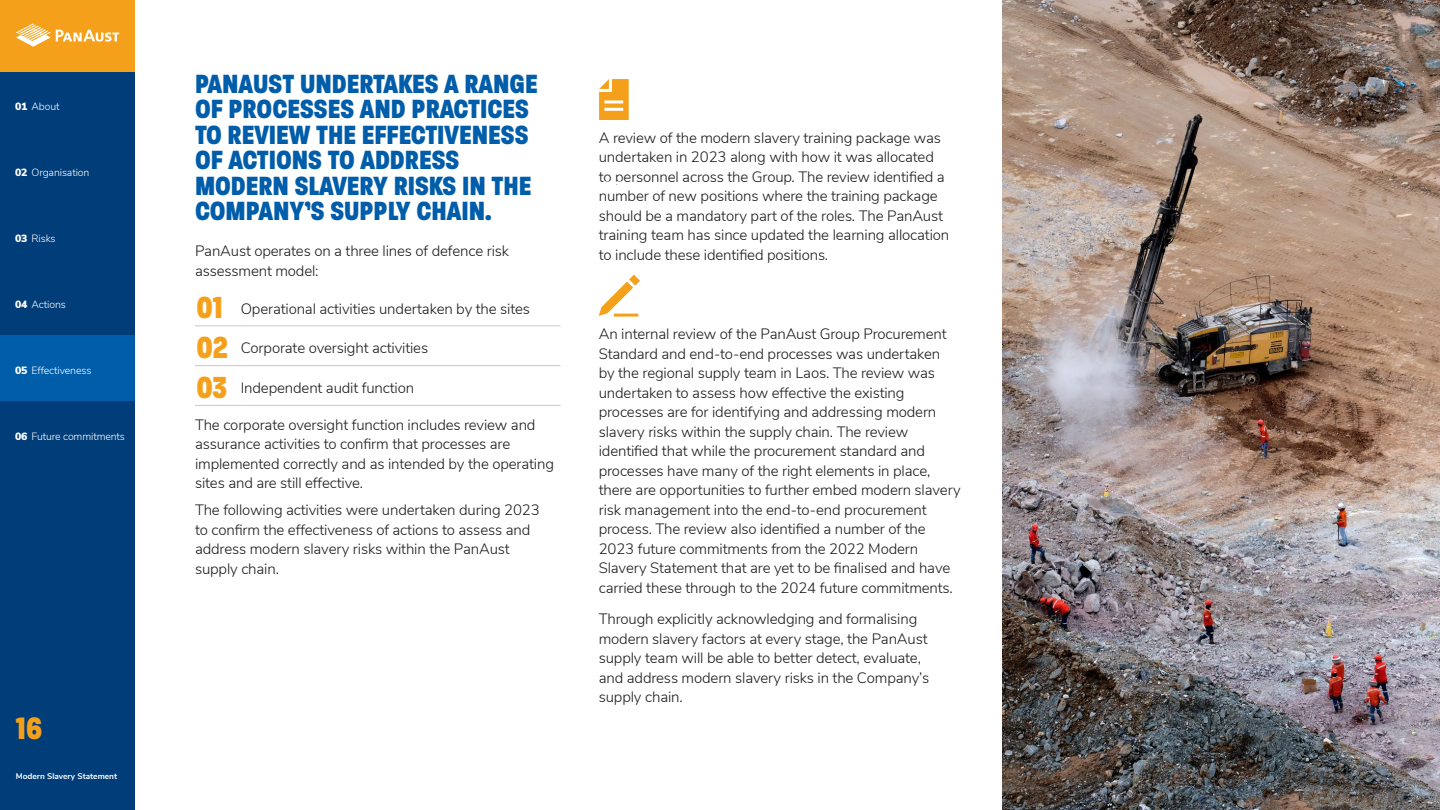
<style>
.page{position:relative;width:1440px;height:810px;background:#fff}
.page>*{position:absolute;margin:0;border:0;box-sizing:border-box;transform-origin:0 0}
.t1{font:800 33.45px "Paralucent Condensed";color:#f5a01a}
.t2{font:800 28.5px/25.5px "Paralucent Condensed";color:#005daa}
.t3{font:300 15px/19.5px "Nunito Sans";letter-spacing:-.01em;color:#1a1a1a}
.t4{font:300 10.5px "Nunito Sans";letter-spacing:-.01em;color:#fff}
.t5{font:700 8.25px "Nunito Sans";color:#fff}
.s1{font-weight:900}
.s2{font-family:"Paralucent Condensed";font-weight:800;font-size:33px;color:#f5a01a}
</style>
<div class="page">
<div style="left:0;top:0;width:135px;height:810px;background:#003d79"></div>
<div style="left:0;top:0;width:135px;height:71px;background:#f5a01a"></div>
<div style="left:0;top:335px;width:135px;height:66px;background:#005daa"></div>
<svg style="left:16px;top:24px;width:103px;height:23px"></svg>
<hr style="left:195px;top:326px;width:46px;height:1px;background:#c8c8ca">
<hr style="left:241px;top:326px;width:319px;height:1px;background:#c8c8ca">
<hr style="left:195px;top:365px;width:46px;height:1px;background:#c8c8ca">
<hr style="left:241px;top:365px;width:319px;height:1px;background:#c8c8ca">
<hr style="left:195px;top:405px;width:46px;height:1px;background:#c8c8ca">
<hr style="left:241px;top:405px;width:319px;height:1px;background:#c8c8ca">
<svg style="left:599px;top:79px;width:30px;height:41px"></svg>
<svg style="left:599px;top:275px;width:41px;height:41px"></svg>
<hr style="left:614px;top:314px;width:24px;height:3px;background:#f5a01a">
<img style="left:1003px;top:0;width:437px;height:810px">
<svg style="left:604px;top:100px;width:19px;height:4px"></svg>
<hr style="left:604px;top:108px;width:19px;height:3px;background:#fff">
<p class="t4" style="left:15px;top:98px;width:46px"><span class="s1">01</span> About</p>
<p class="t4" style="left:15px;top:164px;width:76px"><span class="s1">02</span> Organisation</p>
<p class="t4" style="left:15px;top:230px;width:42px"><span class="s1">03</span> Risks</p>
<p class="t4" style="left:15px;top:296px;width:52px"><span class="s1">04</span> Actions</p>
<p class="t4" style="left:15px;top:362px;width:78px"><span class="s1">05</span> Effectiveness</p>
<p class="t4" style="left:15px;top:428px;width:111px"><span class="s1">06</span> Future commitments</p>
<h1 class="t1" style="left:16px;top:708px;width:28px">16</h1>
<p class="t5" style="left:16px;top:770px;width:103px">Modern Slavery Statement</p>
<h2 class="t2" style="left:195px;top:71px;width:344px">PANAUST UNDERTAKES A RANGE<br>OF PROCESSES AND PRACTICES<br>TO REVIEW THE EFFECTIVENESS<br>OF ACTIONS TO ADDRESS<br>MODERN SLAVERY RISKS IN THE<br>COMPANY’S SUPPLY CHAIN.</h2>
<p class="t3" style="left:195px;top:240px;width:316px">PanAust operates on a three lines of defence risk assessment model:</p>
<p class="t3" style="left:197px;top:298px;width:335px"><span class="s2">01</span> Operational activities undertaken by the sites</p>
<p class="t3" style="left:197px;top:337px;width:233px"><span class="s2">02</span> Corporate oversight activities</p>
<p class="t3" style="left:197px;top:377px;width:219px"><span class="s2">03</span> Independent audit function</p>
<p class="t3" style="left:195px;top:414px;width:361px">The corporate oversight function includes review and assurance activities to confirm that processes are implemented correctly and as intended by the operating sites and are still effective.</p>
<p class="t3" style="left:195px;top:499px;width:346px">The following activities were undertaken during 2023 to confirm the effectiveness of actions to assess and address modern slavery risks within the PanAust supply chain.</p>
<p class="t3" style="left:599px;top:127px;width:352px">A review of the modern slavery training package was undertaken in 2023 along with how it was allocated to personnel across the Group. The review identified a number of new positions where the training package should be a mandatory part of the roles. The PanAust training team has since updated the learning allocation to include these identified positions.</p>
<p class="t3" style="left:599px;top:323px;width:363px">An internal review of the PanAust Group Procurement Standard and end-to-end processes was undertaken<br>by the regional supply team in Laos. The review was undertaken to assess how effective the existing processes are for identifying and addressing modern slavery risks within the supply chain. The review identified that while the procurement standard and processes have many of the right elements in place, there are opportunities to further embed modern slavery risk management into the end-to-end procurement process. The review also identified a number of the 2023 future commitments from the 2022 Modern Slavery Statement that are yet to be finalised and have carried these through to the 2024 future commitments.</p>
<p class="t3" style="left:599px;top:608px;width:332px">Through explicitly acknowledging and formalising modern slavery factors at every stage, the PanAust supply team will be able to better detect, evaluate, and address modern slavery risks in the Company’s supply chain.</p>
</div>
